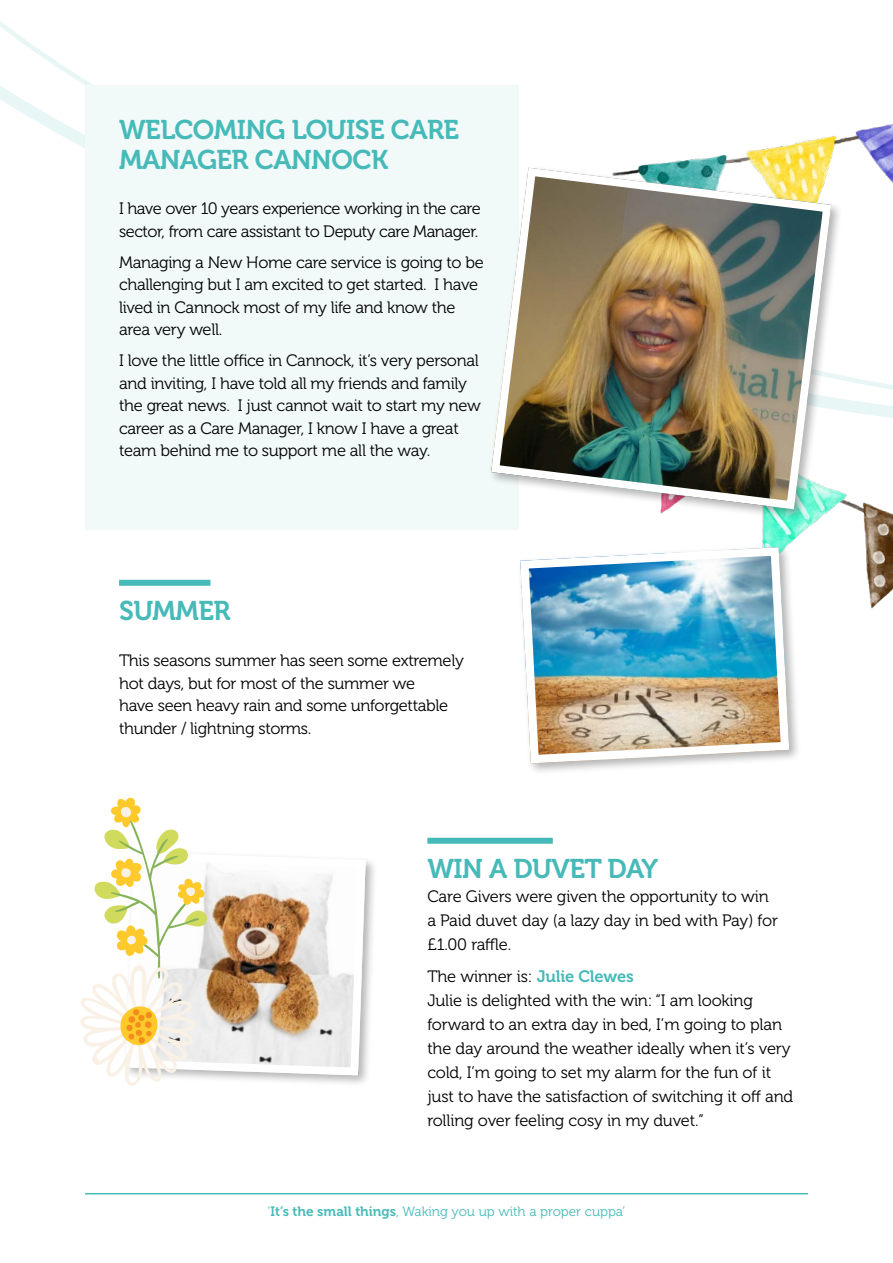
<style>
.page{position:relative;width:893px;height:1263px;background:#fff}
.page>*{position:absolute;margin:0;border:0;box-sizing:border-box;transform-origin:0 0}
.t1{font:27px/30px "Museo 700";letter-spacing:-.02em;color:#46bab8}
.t2{font:16.5px/22.5px "Museo 300";letter-spacing:-.02em;color:#000}
.t3{font:13.5px "Museo 300";color:#46bab8}
.s1{font-family:"Museo 700";color:#46bab8}
.s2{font-family:"Museo 700"}
</style>
<div class="page">
<img style="left:762px;top:493px;width:131px;height:116px">
<svg style="left:0;top:21px;width:893px;height:396px"></svg>
<hr style="left:85px;top:1193px;width:723px;height:1px;background:#46bab8">
<div style="left:85px;top:85px;width:434px;height:444px;background:#f2f9f9"></div>
<div style="left:488px;top:164px;width:355px;height:357px;background:#000;opacity:.3"></div>
<img style="left:491px;top:168px;width:340px;height:341px">
<div style="left:492px;top:168px;width:339px;height:341px;border:8px solid #fff;border-radius:36px"></div>
<div style="left:123px;top:849px;width:255px;height:238px;background:#000;opacity:.3"></div>
<img style="left:208px;top:852px;width:158px;height:223px">
<div style="left:126px;top:852px;width:240px;height:223px;border:8px solid #fff;border-radius:8px"></div>
<div style="left:427px;top:838px;width:126px;height:6px;background:#46bab8"></div>
<svg style="left:80px;top:797px;width:128px;height:289px"></svg>
<div style="left:119px;top:580px;width:91px;height:6px;background:#46bab8"></div>
<div style="left:517px;top:544px;width:284px;height:231px;background:#000;opacity:.3"></div>
<img style="left:517px;top:543px;width:276px;height:225px">
<h1 class="t1" style="left:119px;top:115px;width:342px">WELCOMING LOUISE CARE<br>MANAGER CANNOCK</h1>
<p class="t2" style="left:119px;top:198px;width:363px">I have over 10 years experience working in the care sector, from care assistant to Deputy care Manager.</p>
<p class="t2" style="left:119px;top:251px;width:366px">Managing a New Home care service is going to be challenging but I am excited to get started. I have lived in Cannock most of my life and know the area very well.</p>
<p class="t2" style="left:119px;top:350px;width:363px">I love the little office in Cannock, it’s very personal and inviting, I have told all my friends and family the great news. I just cannot wait to start my new career as a Care Manager, I know I have a great team behind me to support me all the way.</p>
<h1 class="t1" style="left:119px;top:596px;width:113px">SUMMER</h1>
<p class="t2" style="left:119px;top:650px;width:346px">This seasons summer has seen some extremely hot days, but for most of the summer we<br>have seen heavy rain and some unforgettable thunder / lightning storms.</p>
<h1 class="t1" style="left:427px;top:854px;width:232px">WIN A DUVET DAY</h1>
<p class="t2" style="left:427px;top:884px;width:352px;line-height:24px">Care Givers were given the opportunity to win a Paid duvet day (a lazy day in bed with Pay) for £1.00 raffle.</p>
<p class="t2" style="left:427px;top:965px;width:367px;line-height:24px">The winner is: <span class="s1">Julie Clewes<br></span>Julie is delighted with the win: “I am looking forward to an extra day in bed, I’m going to plan the day around the weather ideally when it’s very cold, I’m going to set my alarm for the fun of it just to have the satisfaction of switching it off and rolling over feeling cosy in my duvet.”</p>
<p class="t3" style="left:268px;top:1204px;width:359px">‘<span class="s2">It’s the small things</span>, Waking you up with a proper cuppa’</p>
</div>
